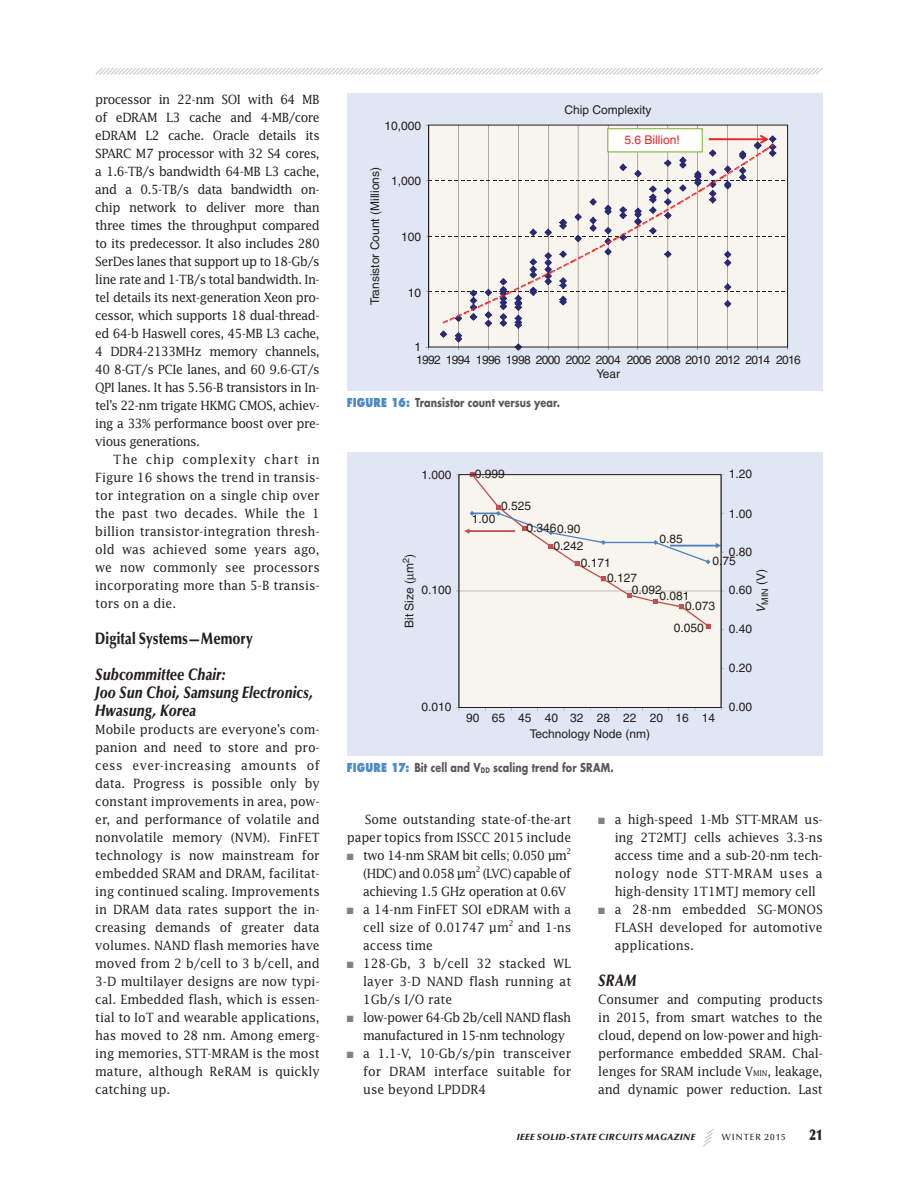
<style>
.page{position:relative;width:918px;height:1188px;background:#fff}
.page>*{position:absolute;margin:0;border:0;box-sizing:border-box;transform-origin:0 0}
.t1{font:italic 900 16.5px/18px "Optima LT Std";letter-spacing:.005em;color:#231f20;scale:.8 1}
.t2{font:900 16.5px "Optima LT Std";letter-spacing:.005em;color:#231f20;scale:.8 1}
.t3{font:900 15px "Optima LT Std";color:#231f20;scale:.75 1}
.t4{font:12.75px/18px "Lucida Std";letter-spacing:-.01em;color:#231f20;text-align:justify;scale:.95 1}
.t5{font:12.75px/18px "Lucida Std";letter-spacing:-.04em;color:#231f20;scale:.95 1}
.t6{font:12px/15.9px "Helvetica";color:#231f20}
.t7{font:700 12px "Futura Std";letter-spacing:.01em;color:#58595b;scale:.8 1}
.t8{font:12px/13.6px "Helvetica";letter-spacing:-.05em;color:#231f20;text-align:right}
.t9{font:12px "Helvetica";color:#ed2224}
.t10{font:italic 900 9px "Optima LT Std";letter-spacing:.045em;color:#231f20}
.t11{font:500 9px "Optima LT Std";letter-spacing:.115em;color:#231f20}
.t12{font:9px "Helvetica";color:#231f20}
.s1{font-weight:800;color:#4e89c8}
.s2{font-size:7.5px}
.s3{color:#808285}
.s4{font-size:7.95px}
</style>
<div class="page">
<svg style="left:95px;top:67px;width:728px;height:8px"></svg>
<svg style="left:703px;top:1128px;width:11px;height:19px"></svg>
<div style="left:347px;top:93px;width:476px;height:298px;background:#e0e6f4"></div>
<div style="left:429px;top:125px;width:359px;height:222px;background:#f8f5ee"></div>
<hr style="left:458px;top:125px;width:1px;height:222px;background:#231f20">
<hr style="left:488px;top:125px;width:1px;height:222px;background:#231f20">
<hr style="left:518px;top:125px;width:1px;height:222px;background:#231f20">
<hr style="left:548px;top:125px;width:1px;height:222px;background:#231f20">
<hr style="left:578px;top:125px;width:1px;height:222px;background:#231f20">
<hr style="left:608px;top:125px;width:1px;height:222px;background:#231f20">
<hr style="left:638px;top:125px;width:1px;height:222px;background:#231f20">
<hr style="left:668px;top:125px;width:1px;height:222px;background:#231f20">
<hr style="left:698px;top:125px;width:1px;height:222px;background:#231f20">
<hr style="left:727px;top:125px;width:1px;height:222px;background:#231f20">
<hr style="left:758px;top:125px;width:1px;height:222px;background:#231f20">
<div style="left:608px;top:129px;width:94px;height:23px;background:#fff"></div>
<div style="left:607px;top:128px;width:96px;height:25px;border:1px solid #9cbb5a"></div>
<svg style="left:426px;top:135px;width:362px;height:216px"></svg>
<div style="left:428px;top:125px;width:360px;height:222px;border:1px solid #231f20"></div>
<div style="left:347px;top:452px;width:476px;height:304px;background:#e0e6f4"></div>
<div style="left:459px;top:475px;width:262px;height:232px;background:#f8f5ee"></div>
<hr style="left:721px;top:475px;width:1px;height:232px;background:#868585">
<svg style="left:456px;top:472px;width:268px;height:159px"></svg>
<div style="left:459px;top:474px;width:262px;height:234px;border:1px solid #231f20"></div>
<p class="t4" style="left:95px;top:91px;width:238px">processor in 22-nm SOI with 64 MB of eDRAM L3 cache and 4-MB/core eDRAM L2 cache. Oracle details its SPARC M7 processor with 32 S4 cores, a 1.6-TB/s bandwidth 64-MB L3 cache, and a 0.5-TB/s data bandwidth on&shy;chip network to deliver more than three times the throughput compared to its predecessor. It also includes 280<br>SerDes lanes that support up to 18-Gb/s line rate and 1-TB/s total bandwidth. In&shy;tel details its next-generation Xeon pro&shy;cessor, which supports 18 dual-thread&shy;ed 64-b Haswell cores, 45-MB L3 cache, 4 DDR4-2133MHz memory channels, 40 8-GT/s PCIe lanes, and 60 9.6-GT/s QPI lanes. It has 5.56-B transistors in In&shy;tel’s 22-nm trigate HKMG CMOS, achiev&shy;ing a 33% performance boost over pre&shy;vious generations.</p>
<p class="t4" style="left:95px;top:451px;width:238px;text-indent:18px">The chip complexity chart in Figure 16 shows the trend in transis&shy;tor integration on a single chip over the past two decades. While the 1 billion transistor-integration thresh&shy;old was achieved some years ago, we now commonly see processors incorporating more than 5-B transis&shy;tors on a die.</p>
<p class="t2" style="left:95px;top:631px;width:198px">Digital Systems—Memory</p>
<p class="t1" style="left:95px;top:666px;width:274px">Subcommittee Chair:<br>Joo Sun Choi, Samsung Electronics,<br>Hwasung, Korea</p>
<p class="t4" style="left:95px;top:721px;width:238px">Mobile products are everyone’s com&shy;panion and need to store and pro&shy;cess ever-increasing amounts of data. Progress is possible only by constant improvements in area, pow&shy;er, and performance of volatile and nonvolatile memory (NVM). FinFET technology is now mainstream for embedded SRAM and DRAM, facilitat&shy;ing continued scaling. Improvements in DRAM data rates support the in&shy;creasing demands of greater data volumes. NAND flash memories have moved from 2 b/cell to 3 b/cell, and 3-D multilayer designs are now typi&shy;cal. Embedded flash, which is essen&shy;tial to IoT and wearable applications, has moved to 28 nm. Among emerg&shy;ing memories, STT-MRAM is the most mature, although ReRAM is quickly catching up.</p>
<p class="t6" style="left:384px;top:119px;width:38px">10,000</p>
<p class="t6" style="left:368px;top:305px;width:140px;rotate:-90deg">Transistor Count (Millions)</p>
<p class="t6" style="left:391px;top:174px;width:32px">1,000</p>
<p class="t6" style="left:401px;top:230px;width:22px">100</p>
<p class="t6" style="left:408px;top:286px;width:15px">10</p>
<p class="t6" style="left:415px;top:340px;width:8px">1</p>
<p class="t6" style="left:565px;top:103px;width:88px">Chip Complexity</p>
<p class="t9" style="left:625px;top:135px;width:57px">5.6 Billion!</p>
<p class="t8" style="left:416px;top:354px;width:206px">1992 1994 1996 1998 2000 2002 2004<br>Year</p>
<p class="t8" style="left:627px;top:354px;width:176px">2006 2008 2010 2012 2014 2016</p>
<p class="t7" style="left:347px;top:397px;width:268px"><span class="s1">FIGURE 16:</span> Transistor count versus year.</p>
<p class="t6" style="left:421px;top:468px;width:32px">1.000</p>
<p class="t6" style="left:402px;top:628px;width:75px;rotate:-90deg">Bit Size ( m<sup>2</sup>)</p>
<p class="t6" style="left:421px;top:583px;width:32px">0.100</p>
<p class="t6" style="left:475px;top:467px;width:32px">0.999</p>
<p class="t6" style="left:472px;top:512px;width:25px">1.00</p>
<p class="t6" style="left:729px;top:467px;width:25px">1.20</p>
<p class="t6" style="left:501px;top:499px;width:32px">0.525</p>
<p class="t6" style="left:729px;top:507px;width:25px">1.00</p>
<p class="t6" style="left:526px;top:521px;width:56px">0.3460.90</p>
<p class="t6" style="left:659px;top:532px;width:25px">0.85</p>
<p class="t6" style="left:581px;top:538px;width:32px;line-height:17.1px;text-indent:-27px">0.242<br>0.171</p>
<p class="t6" style="left:632px;top:573px;width:32px;line-height:12.1px;text-indent:-25px">0.127<br>0.092</p>
<p class="t6" style="left:685px;top:592px;width:32px;line-height:10.4px;text-indent:-26px">0.081<br>0.073</p>
<p class="t6" style="left:674px;top:621px;width:32px">0.050</p>
<p class="t6" style="left:712px;top:548px;width:41px;line-height:9.8px;text-indent:16px">0.80<br>0.75</p>
<p class="t12" style="left:762px;top:613px;width:45px;rotate:-90deg"><sup>V</sup>MIN <sup>(V)</sup></p>
<p class="t6" style="left:729px;top:583px;width:25px">0.60</p>
<p class="t6" style="left:729px;top:622px;width:25px">0.40</p>
<p class="t6" style="left:729px;top:661px;width:25px">0.20</p>
<p class="t6" style="left:421px;top:700px;width:32px">0.010</p>
<p class="t6" style="left:729px;top:700px;width:25px">0.00</p>
<p class="t6" style="left:466px;top:711px;width:251px;text-align:center">90 65 45 40 32 28 22 20 16 14<br>Technology Node (nm)</p>
<p class="t7" style="left:347px;top:762px;width:335px"><span class="s1">FIGURE 17:</span> Bit cell and V<span class="s2">DD</span> scaling trend for SRAM.</p>
<p class="t4" style="left:347px;top:811px;width:238px;text-align:right">Some outstanding state-of-the-art paper topics from ISSCC 2015 include</p>
<p class="t4" style="left:363px;top:847px;width:220px;text-indent:-17px"><span class="s3">■</span> two 14-nm SRAM bit cells; 0.050 μm<sup>2 </sup>(HDC) and 0.058 μm<sup>2</sup> (LVC) capable of achieving 1.5 GHz operation at 0.6V</p>
<p class="t4" style="left:363px;top:901px;width:220px;text-indent:-16px"><span class="s3">■</span> a 14-nm FinFET SOI eDRAM with a cell size of 0.01747 μm<sup>2</sup> and 1-ns access time</p>
<p class="t4" style="left:363px;top:955px;width:220px;text-indent:-16px"><span class="s3">■</span> 128-Gb, 3 b/cell 32 stacked WL layer 3-D NAND flash running at 1Gb/s I/O rate</p>
<p class="t5" style="left:363px;top:1009px;width:220px;text-indent:-17px"><span class="s3">■</span> low-power 64-Gb 2b/cell NAND flash manufactured in 15-nm technology</p>
<p class="t4" style="left:363px;top:1045px;width:220px;text-indent:-16px"><span class="s3">■</span> a 1.1-V, 10-Gb/s/pin transceiver for DRAM interface suitable for use beyond LPDDR4</p>
<p class="t4" style="left:615px;top:811px;width:220px;text-indent:-17px"><span class="s3">■</span> a high-speed 1-Mb STT-MRAM us&shy;ing 2T2MTJ cells achieves 3.3-ns access time and a sub-20-nm tech&shy;nology node STT-MRAM uses a high-density 1T1MTJ memory cell</p>
<p class="t4" style="left:615px;top:901px;width:220px;text-indent:-17px"><span class="s3">■</span> a 28-nm embedded SG-MONOS FLASH developed for automotive applications.</p>
<p class="t1" style="left:598px;top:972px;width:49px">SRAM</p>
<p class="t4" style="left:598px;top:991px;width:238px">Consumer and computing products in 2015, from smart watches to the cloud, depend on low-power and high&shy;performance embedded SRAM. Chal&shy;lenges for SRAM include V<span class="s4">MIN</span>, leakage, and dynamic power reduction. Last</p>
<p class="t10" style="left:517px;top:1133px;width:180px">IEEE SOLID-STATE CIRCUITS MAGAZINE</p>
<p class="t11" style="left:722px;top:1132px;width:65px">WINTER 2015</p>
<p class="t3" style="left:809px;top:1126px;width:19px">21</p>
</div>
